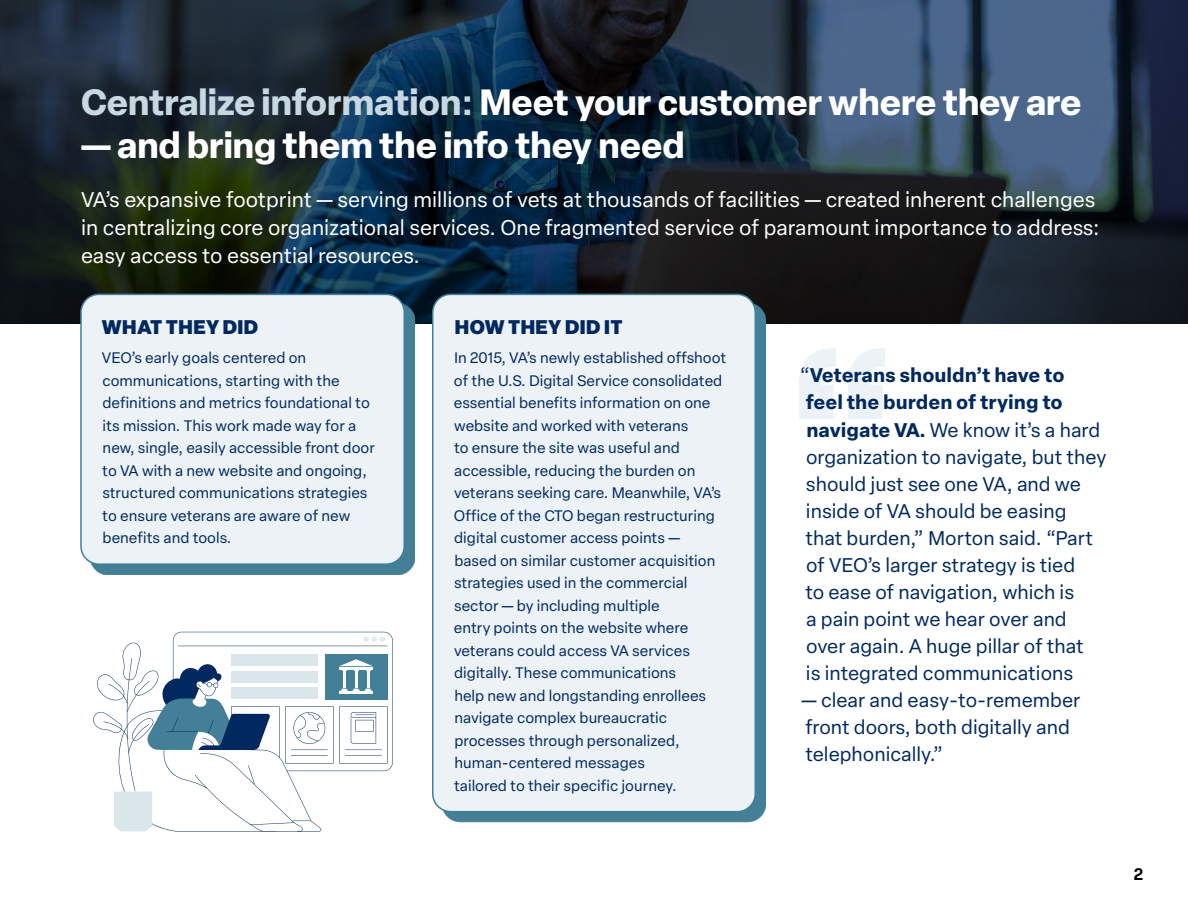
<style>
.page{position:relative;width:1188px;height:918px;background:#fff}
.page>*{position:absolute;margin:0;border:0;box-sizing:border-box;transform-origin:0 0}
.t1{font:900 204.75px "Elza";color:#ecf2f5}
.t2{font:700 36px "Elza";color:#fff}
.t3{font:21px/28.2px "Elza Text";color:#fff}
.t4{font:19.5px/27px "Elza Text";color:#01295f}
.t5{font:900 19.5px "Elza";letter-spacing:.02em;color:#01295f}
.t6{font:600 16.5px "Elza";color:#000}
.t7{font:15px/22.5px "Elza Text";color:#01295f}
.s1{color:#c7d8e0}
.s2{font-weight:700}
</style>
<div class="page">
<svg style="left:0;top:0;width:1188px;height:324px;background:#1b2c39"></svg>
<div style="left:90px;top:303px;width:325px;height:271px;background:#437f97"></div>
<div style="left:81px;top:294px;width:323px;height:270px;background:#ecf2f5;border-radius:18px"></div>
<div style="left:80px;top:294px;width:325px;height:271px;border:2px solid #437f97;border-radius:18px"></div>
<div style="left:441px;top:303px;width:325px;height:519px;background:#437f97"></div>
<div style="left:433px;top:294px;width:322px;height:518px;background:#ecf2f5;border-radius:18px"></div>
<div style="left:432px;top:294px;width:324px;height:518px;border:2px solid #437f97;border-radius:18px"></div>
<svg style="left:93px;top:632px;width:300px;height:200px"></svg>
<h2 class="t2" style="left:81px;top:77px;width:1002px"><span class="s1">Centralize information:</span> Meet your customer where they are</h2>
<h2 class="t2" style="left:81px;top:120px;width:605px">— and bring them the info they need</h2>
<p class="t3" style="left:81px;top:184px;width:1020px">VA’s expansive footprint — serving millions of vets at thousands of facilities — created inherent challenges in centralizing core organizational services. One fragmented service of paramount importance to address: easy access to essential resources.</p>
<h3 class="t5" style="left:102px;top:313px;width:158px">WHAT THEY DID</h3>
<p class="t7" style="left:102px;top:346px;width:275px">VEO’s early goals centered on communications, starting with the definitions and metrics foundational to its mission. This work made way for a new, single, easily accessible front door to VA with a new website and ongoing, structured communications strategies to ensure veterans are aware of new benefits and tools.</p>
<h3 class="t5" style="left:455px;top:313px;width:169px">HOW THEY DID IT</h3>
<p class="t7" style="left:454px;top:346px;width:274px">In 2015, VA’s newly established offshoot of the U.S. Digital Service consolidated essential benefits information on one website and worked with veterans<br>to ensure the site was useful and accessible, reducing the burden on veterans seeking care. Meanwhile, VA’s Office of the CTO began restructuring digital customer access points —<br>based on similar customer acquisition strategies used in the commercial sector — by including multiple<br>entry points on the website where veterans could access VA services digitally. These communications<br>help new and longstanding enrollees navigate complex bureaucratic processes through personalized, human-centered messages<br>tailored to their specific journey.</p>
<h1 class="t1" style="left:780px;top:278px;width:122px">“</h1>
<p class="t4" style="left:800px;top:361px;width:308px">“<span class="s2">Veterans shouldn’t have to feel the burden of trying to navigate VA.</span> We know it’s a hard organization to navigate, but they should just see one VA, and we inside of VA should be easing<br>that burden,” Morton said. “Part of VEO’s larger strategy is tied<br>to ease of navigation, which is<br>a pain point we hear over and<br>over again. A huge pillar of that<br>is integrated communications</p>
<h3 class="t4" style="left:802px;top:685px;width:280px">— clear and easy-to-remember front doors, both digitally and telephonically.”</h3>
<p class="t6" style="left:1134px;top:862px;width:10px">2</p>
</div>
